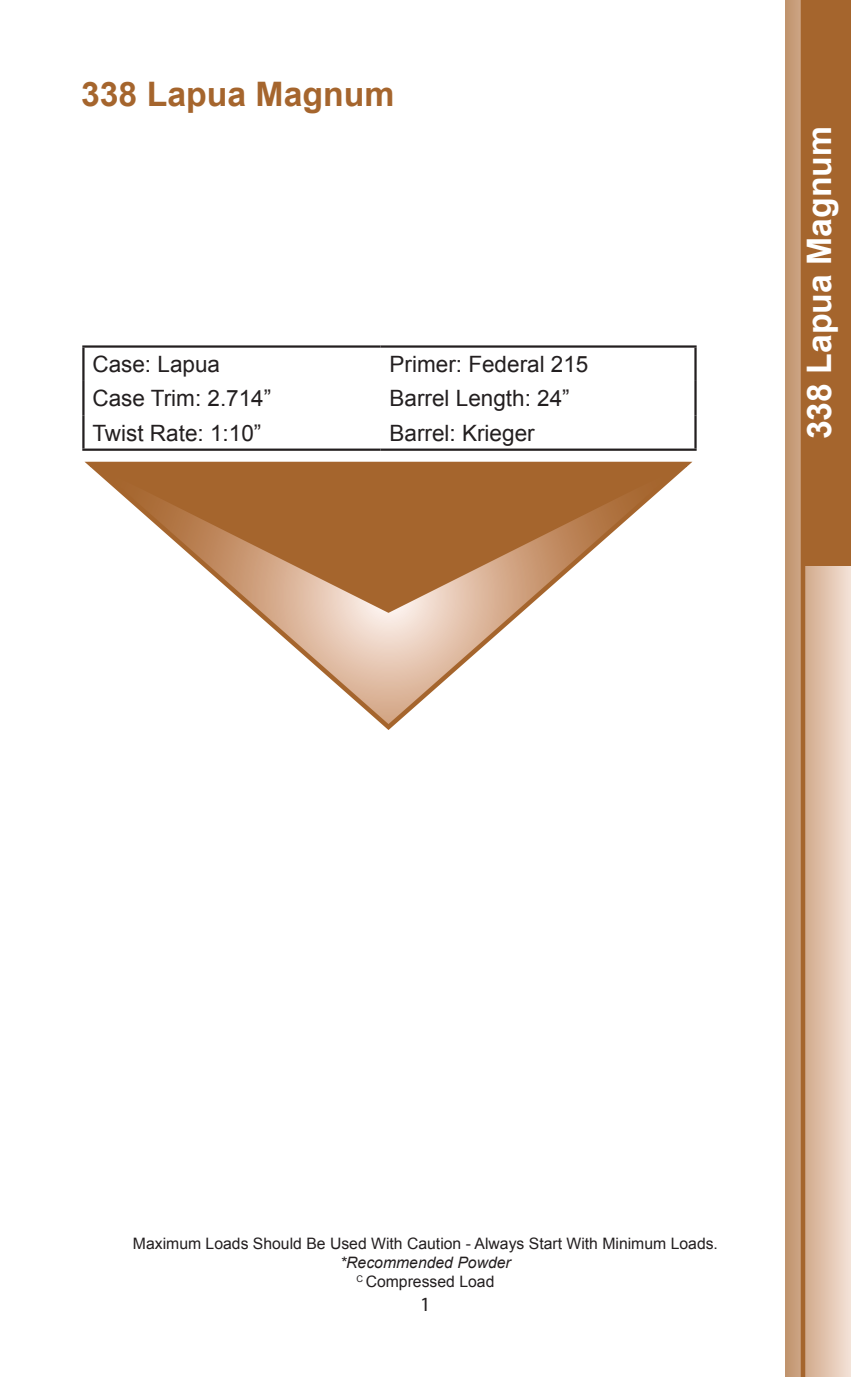
<style>
.page{position:relative;width:851px;height:1377px;background:#fff}
.page>*{position:absolute;margin:0;border:0;box-sizing:border-box;transform-origin:0 0}
.t1{font:700 33.75px "Arial";color:#fff}
.t2{font:700 33.75px "Arial";color:#a5652d}
.t3{font:22.5px "Arial";color:#231f20}
.t4{font:20.25px "Myriad Pro";color:#231f20}
.t5{font:15.75px "Arial";color:#231f20}
.t6{font:italic 15.75px/18.9px "Arial";color:#231f20;text-align:center}
.s1{font-style:normal}
</style>
<div class="page">
<svg style="left:785px;top:0;width:65px;height:1377px"></svg>
<div style="left:800px;top:0;width:50px;height:565px;background:#a5652d"></div>
<div style="left:800px;top:0;width:5px;height:1377px;background:#a5652d"></div>
<hr style="left:82px;top:345px;width:298px;height:3px;background:#231f20">
<hr style="left:82px;top:348px;width:3px;height:33px;background:#231f20">
<hr style="left:380px;top:345px;width:316px;height:3px;background:#231f20">
<hr style="left:694px;top:348px;width:2px;height:33px;background:#231f20">
<hr style="left:82px;top:381px;width:3px;height:34px;background:#231f20">
<hr style="left:694px;top:381px;width:2px;height:34px;background:#231f20">
<hr style="left:82px;top:415px;width:3px;height:34px;background:#231f20">
<hr style="left:694px;top:415px;width:2px;height:34px;background:#231f20">
<hr style="left:82px;top:449px;width:298px;height:2px;background:#231f20">
<hr style="left:380px;top:449px;width:316px;height:2px;background:#231f20">
<svg style="left:84px;top:461px;width:609px;height:269px"></svg>
<svg style="left:87px;top:462px;width:602px;height:151px;fill:#a5652d"></svg>
<h1 class="t2" style="left:81px;top:71px;width:315px">338 Lapua Magnum</h1>
<p class="t3" style="left:92px;top:349px;width:129px">Case: Lapua</p>
<p class="t3" style="left:389px;top:349px;width:200px">Primer: Federal 215</p>
<p class="t3" style="left:92px;top:384px;width:180px">Case Trim: 2.714”</p>
<p class="t3" style="left:389px;top:384px;width:182px">Barrel Length: 24”</p>
<p class="t3" style="left:92px;top:418px;width:170px">Twist Rate: 1:10”</p>
<p class="t3" style="left:389px;top:418px;width:147px">Barrel: Krieger</p>
<h1 class="t1" style="left:796px;top:439px;width:315px;rotate:-90deg">338 Lapua Magnum</h1>
<p class="t5" style="left:133px;top:1233px;width:586px">Maximum Loads Should Be Used With Caution - Always Start With Minimum Loads.</p>
<p class="t6" style="left:340px;top:1253px;width:172px">*Recommended Powder<br><sup>C</sup> <span class="s1">Compressed Load</span></p>
<p class="t4" style="left:420px;top:1292px;width:12px">1</p>
</div>
